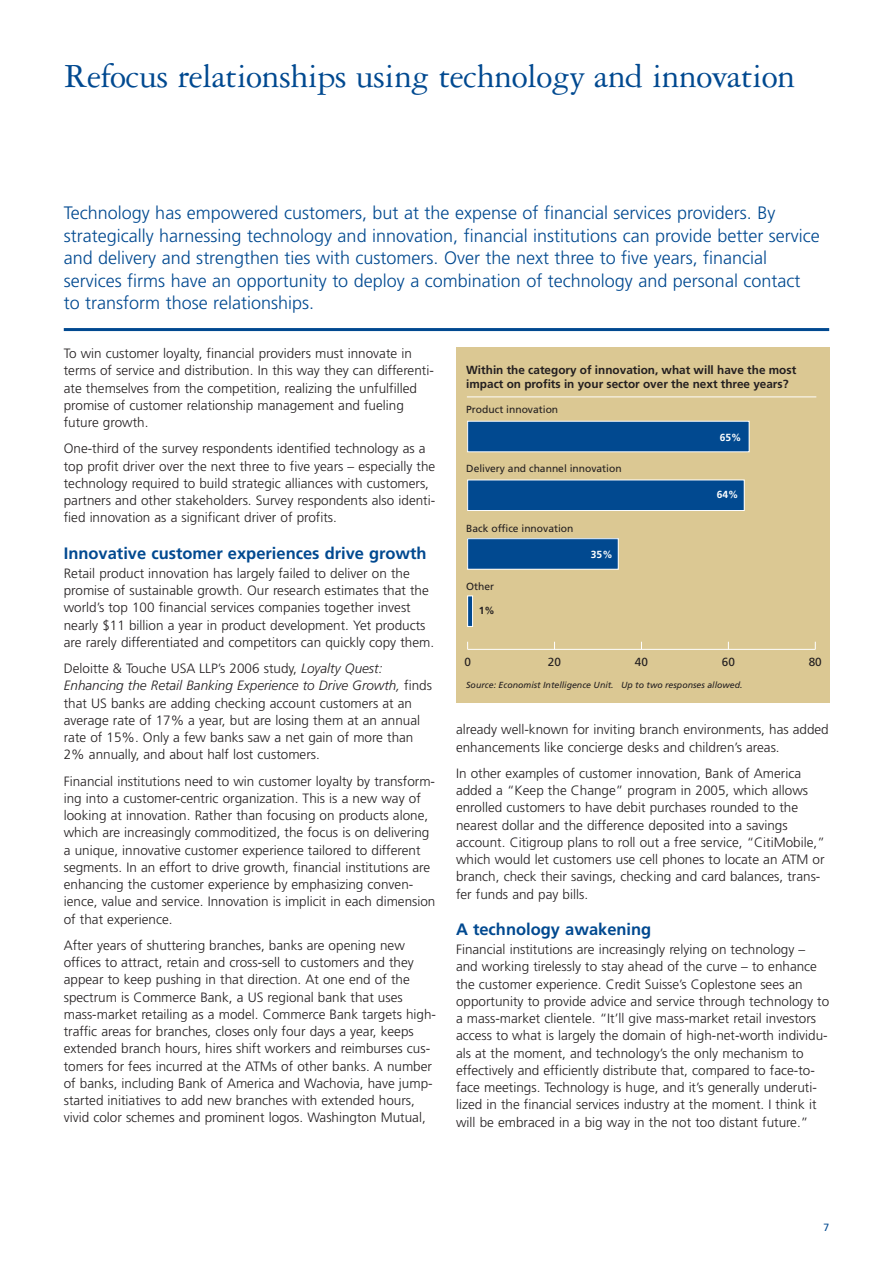
<style>
.page{position:relative;width:893px;height:1263px;background:#fff}
.page>*{position:absolute;margin:0;border:0;box-sizing:border-box;transform-origin:0 0}
.t1{font:36px "Garamond Three";letter-spacing:-.015em;color:#014990}
.t2{font:300 18px/22.5px "Frutiger";color:#014990}
.t3{font:700 16.5px "Frutiger";color:#014990}
.t4{font:300 13.5px/17.2px "Frutiger";color:#231f20}
.t5{font:700 11.7px/14.1px "Frutiger";color:#231f20}
.t6{font:11.7px "Frutiger";color:#231f20}
.t7{font:10.5px "Frutiger";color:#014990}
.t8{font:10.35px "Frutiger";color:#231f20}
.t9{font:700 10.35px "Frutiger";color:#fff}
.t10{font:700 10.35px "Frutiger";color:#231f20}
.t11{font:italic 8.85px "Frutiger";color:#231f20}
.s1{font-style:italic}
</style>
<div class="page">
<hr style="left:64px;top:328px;width:765px;height:3px;background:#014990">
<div style="left:456px;top:348px;width:373px;height:355px;background:#dbc893"></div>
<hr style="left:467px;top:396px;width:349px;height:1px;background:#fff">
<hr style="left:468px;top:649px;width:347px;height:1px;background:#fff">
<div style="left:468px;top:421px;width:281px;height:31px;background:#014990"></div>
<div style="left:468px;top:480px;width:276px;height:30px;background:#014990"></div>
<div style="left:467px;top:480px;width:278px;height:31px;border:1px solid #fff"></div>
<div style="left:468px;top:539px;width:150px;height:30px;background:#014990"></div>
<div style="left:467px;top:538px;width:152px;height:32px;border:1px solid #fff"></div>
<div style="left:468px;top:596px;width:5px;height:30px;background:#014990"></div>
<div style="left:467px;top:595px;width:6px;height:32px;border:1px solid #fff"></div>
<h1 class="t1" style="left:64px;top:64px;width:733px">Refocus relationships using technology and innovation</h1>
<p class="t2" style="left:64px;top:203px;width:758px">Technology has empowered customers, but at the expense of financial services providers. By strategically harnessing technology and innovation, financial institutions can provide better service and delivery and strengthen ties with customers. Over the next three to five years, financial services firms have an opportunity to deploy a combination of technology and personal contact to transform those relationships.</p>
<p class="t4" style="left:64px;top:346px;width:372px">To win customer loyalty, financial providers must innovate in terms of service and distribution. In this way they can differenti&shy;ate themselves from the competition, realizing the unfulfilled promise of customer relationship management and fueling future growth.</p>
<p class="t4" style="left:64px;top:441px;width:373px">One-third of the survey respondents identified technology as a top profit driver over the next three to five years – especially the technology required to build strategic alliances with customers, partners and other stakeholders. Survey respondents also identi&shy;fied innovation as a significant driver of profits.</p>
<p class="t3" style="left:64px;top:547px;width:364px">Innovative customer experiences drive growth</p>
<p class="t4" style="left:64px;top:565px;width:372px">Retail product innovation has largely failed to deliver on the promise of sustainable growth. Our research estimates that the world’s top 100 financial services companies together invest nearly $11 billion a year in product development. Yet products are rarely differentiated and competitors can quickly copy them.</p>
<p class="t4" style="left:64px;top:661px;width:370px">Deloitte &amp; Touche USA LLP’s 2006 study, <span class="s1">Loyalty Quest:<br>Enhancing the Retail Banking Experience to Drive Growth,</span> finds that US banks are adding checking account customers at an average rate of 17% a year, but are losing them at an annual rate of 15%. Only a few banks saw a net gain of more than 2% annually, and about half lost customers.</p>
<p class="t4" style="left:64px;top:773px;width:373px">Financial institutions need to win customer loyalty by transform&shy;ing into a customer-centric organization. This is a new way of looking at innovation. Rather than focusing on products alone, which are increasingly commoditized, the focus is on delivering a unique, innovative customer experience tailored to different segments. In an effort to drive growth, financial institutions are enhancing the customer experience by emphasizing conven&shy;ience, value and service. Innovation is implicit in each dimension of that experience.</p>
<p class="t4" style="left:64px;top:937px;width:374px">After years of shuttering branches, banks are opening new offices to attract, retain and cross-sell to customers and they appear to keep pushing in that direction. At one end of the spectrum is Commerce Bank, a US regional bank that uses mass-market retailing as a model. Commerce Bank targets high&shy;traffic areas for branches, closes only four days a year, keeps extended branch hours, hires shift workers and reimburses cus&shy;tomers for fees incurred at the ATMs of other banks. A number of banks, including Bank of America and Wachovia, have jump&shy;started initiatives to add new branches with extended hours, vivid color schemes and prominent logos. Washington Mutual,</p>
<p class="t5" style="left:466px;top:364px;width:332px">Within the category of innovation, what will have the most impact on profits in your sector over the next three years?</p>
<p class="t8" style="left:466px;top:405px;width:94px">Product innovation</p>
<p class="t8" style="left:466px;top:464px;width:157px">Delivery and channel innovation</p>
<p class="t8" style="left:466px;top:524px;width:109px">Back o fice innovation</p>
<p class="t8" style="left:466px;top:582px;width:30px">Other</p>
<p class="t10" style="left:479px;top:606px;width:18px">1%</p>
<p class="t9" style="left:591px;top:550px;width:23px">35%</p>
<p class="t9" style="left:720px;top:433px;width:23px">65%</p>
<p class="t9" style="left:717px;top:490px;width:23px">64%</p>
<p class="t6" style="left:464px;top:657px;width:8px">0</p>
<p class="t6" style="left:548px;top:657px;width:15px">20</p>
<p class="t6" style="left:635px;top:657px;width:15px">40</p>
<p class="t6" style="left:722px;top:657px;width:15px">60</p>
<p class="t6" style="left:809px;top:657px;width:15px">80</p>
<p class="t11" style="left:466px;top:682px;width:278px">Source: Economist Intelligence Unit. Up to two responses allowed.</p>
<p class="t4" style="left:456px;top:722px;width:374px">already well-known for inviting branch environments, has added enhancements like concierge desks and children’s areas.</p>
<p class="t4" style="left:456px;top:765px;width:370px">In other examples of customer innovation, Bank of America added a “Keep the Change” program in 2005, which allows enrolled customers to have debit purchases rounded to the nearest dollar and the difference deposited into a savings account. Citigroup plans to roll out a free service, “CitiMobile,” which would let customers use cell phones to locate an ATM or branch, check their savings, checking and card balances, trans&shy;fer funds and pay bills.</p>
<p class="t3" style="left:456px;top:923px;width:197px">A technology awakening</p>
<p class="t4" style="left:456px;top:942px;width:375px">Financial institutions are increasingly relying on technology – and working tirelessly to stay ahead of the curve – to enhance the customer experience. Credit Suisse’s Coplestone sees an opportunity to provide advice and service through technology to a mass-market clientele. “It’ll give mass-market retail investors access to what is largely the domain of high-net-worth individu&shy;als at the moment, and technology’s the only mechanism to effectively and efficiently distribute that, compared to face-to&shy;face meetings. Technology is huge, and it’s generally underuti&shy;lized in the financial services industry at the moment. I think it will be embraced in a big way in the not too distant future.”</p>
<p class="t7" style="left:823px;top:1223px;width:7px">7</p>
</div>
